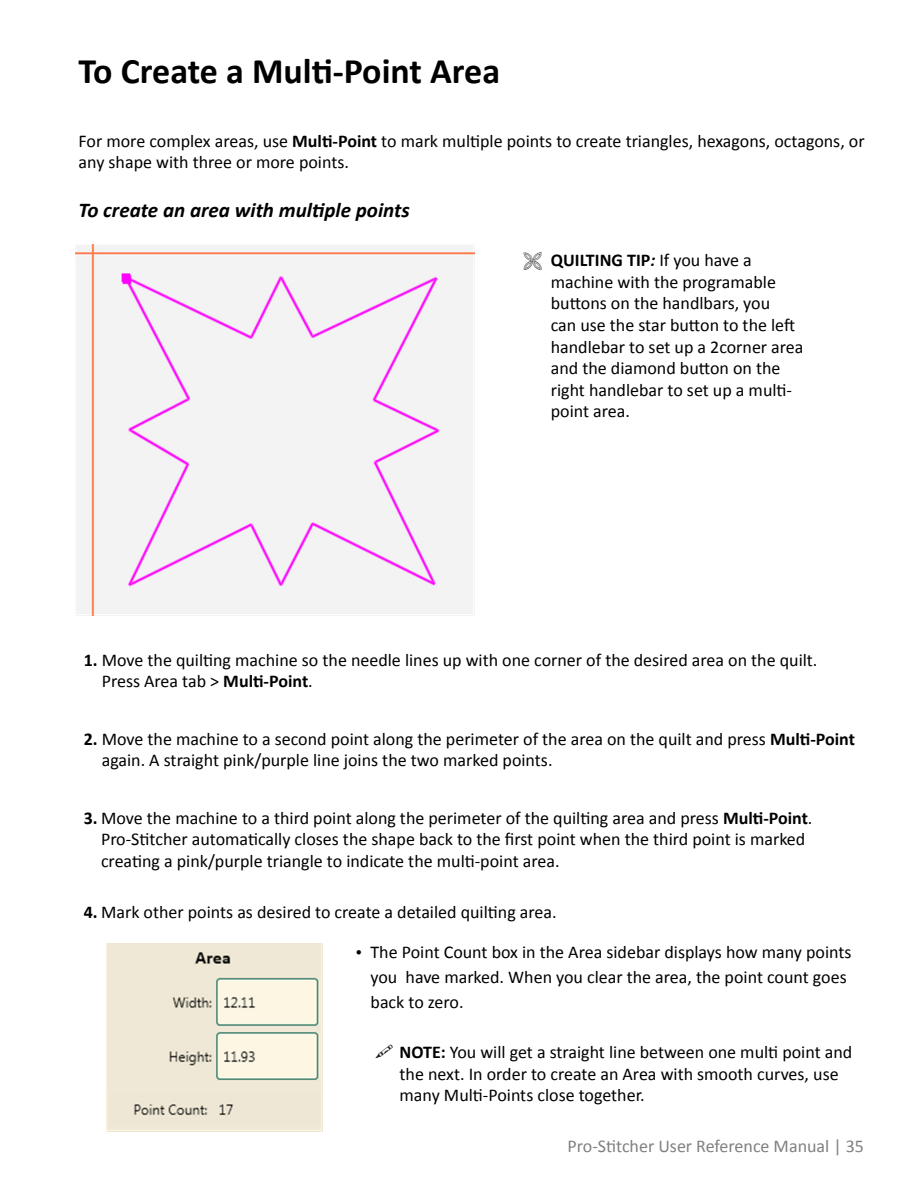
<style>
.page{position:relative;width:918px;height:1188px;background:#fff}
.page>*{position:absolute;margin:0;border:0;box-sizing:border-box;transform-origin:0 0}
.t1{font:700 36px "Calibri";color:#000}
.t2{font:italic 700 21px "Calibri";color:#000}
.Mini_Headers{font:18px/21.6px "Calibri";color:#000}
.t3{font:18px "Calibri";color:#808080}
.s1{font-weight:700}
.s2{font-weight:700;font-style:italic}
</style>
<div class="page">
<div style="left:76px;top:244px;width:398px;height:371px;background:#f3f3f3"></div>
<img style="left:106px;top:943px;width:216px;height:189px">
<p class="t1" style="left:79px;top:48px;width:423px">To Create a Multi-Point Area</p>
<p class="Mini_Headers" style="left:79px;top:130px;width:788px;line-height:20.9px">For more complex areas, use <span class="s1">Multi-Point</span> to mark multiple points to create triangles, hexagons, octagons, or any shape with three or more points.</p>
<p class="t2" style="left:79px;top:197px;width:333px">To create an area with multiple points</p>
<p class="Mini_Headers" style="left:551px;top:249px;width:254px"><span class="s1">QUILTING TIP</span><span class="s2">:</span> If you have a machine with the programable buttons on the handlbars, you<br>can use the star button to the left handlebar to set up a 2corner area and the diamond button on the right handlebar to set up a multi&shy;point area.</p>
<p class="Mini_Headers" style="left:102px;top:649px;width:717px;line-height:20.9px;text-indent:-18px"><span class="s1">1.</span> Move the quilting machine so the needle lines up with one corner of the desired area on the quilt.<br>Press Area tab &gt; <span class="s1">Multi-Point</span>.</p>
<p class="Mini_Headers" style="left:102px;top:727px;width:755px;text-indent:-18px"><span class="s1">2.</span> Move the machine to a second point along the perimeter of the area on the quilt and press <span class="s1">Multi-Point </span>again. A straight pink/purple line joins the two marked points.</p>
<p class="Mini_Headers" style="left:101px;top:806px;width:713px;text-indent:-17px"><span class="s1">3.</span> Move the machine to a third point along the perimeter of the quilting area and press <span class="s1">Multi-Point</span>.<br>Pro-Stitcher automatically closes the shape back to the first point when the third point is marked creating a pink/purple triangle to indicate the multi-point area.</p>
<p class="Mini_Headers" style="left:84px;top:900px;width:474px"><span class="s1">4.</span> Mark other points as desired to create a detailed quilting area.</p>
<p class="Mini_Headers" style="left:371px;top:939px;width:483px;line-height:25px;text-indent:-15px">• The Point Count box in the Area sidebar displays how many points you have marked. When you clear the area, the point count goes back to zero.</p>
<p class="Mini_Headers" style="left:400px;top:1041px;width:454px"><span class="s1">NOTE:</span> You will get a straight line between one multi point and the next. In order to create an Area with smooth curves, use many Multi-Points close together.</p>
<p class="t3" style="left:568px;top:1134px;width:298px">Pro-Stitcher User Reference Manual | 35</p>
</div>
